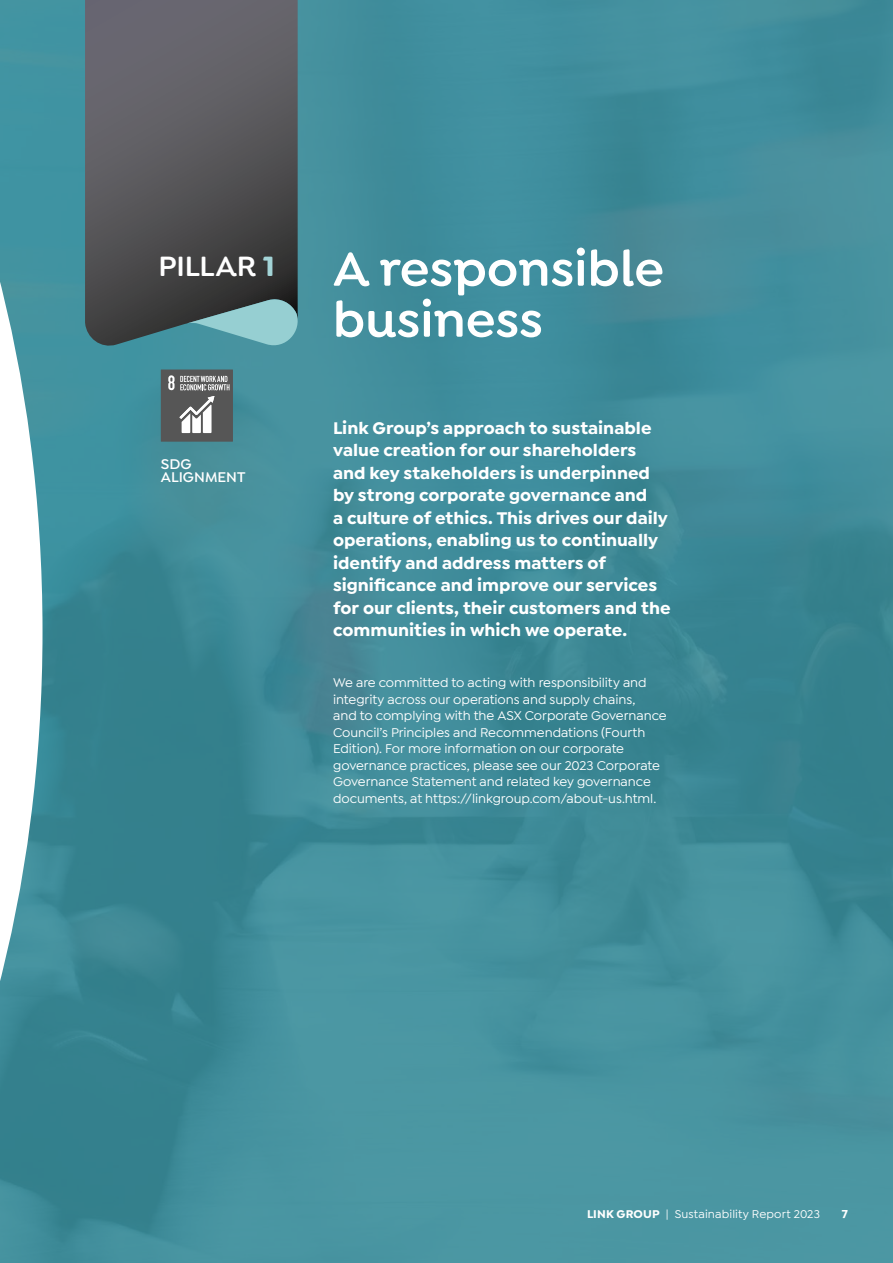
<style>
.page{position:relative;width:893px;height:1263px;background:#fff}
.page>*{position:absolute;margin:0;border:0;box-sizing:border-box;transform-origin:0 0}
.t1{font:600 51px/51px "Isidora Soft";color:#fff}
.t2{font:600 29.7px "Isidora Soft";letter-spacing:-.005em;color:#fff}
.t3{font:700 18px/22.5px "Isidora Sans";color:#fff}
.t4{font:600 15px/13.5px "Isidora Sans";letter-spacing:.005em;color:#fff}
.t5{font:500 13.5px/16.5px "Isidora Sans";letter-spacing:-.005em;color:#fff}
.t6{font:500 12px "Isidora Sans";letter-spacing:.01em;color:#fff}
.t7{font:700 12px "Isidora Sans";color:#fff}
.s1{font-weight:700;color:#a3d4d7}
.s2{font-weight:700}
</style>
<div class="page">
<img style="left:43px;top:0;width:850px;height:1263px">
<svg style="left:0;top:0;width:43px;height:1263px"></svg>
<div style="left:161px;top:369px;width:72px;height:73px;background:#565656"></div>
<svg style="left:168px;top:375px;width:61px;height:15px"></svg>
<svg style="left:179px;top:396px;width:35px;height:37px"></svg>
<svg style="left:85px;top:0;width:213px;height:349px;background:#55565a"></svg>
<svg style="left:187px;top:297px;width:111px;height:49px;background:#69989d"></svg>
<h2 class="t2" style="left:159px;top:249px;width:118px">PILLAR <span class="s1">1</span></h2>
<p class="t4" style="left:161px;top:457px;width:86px">SDG<br>ALIGNMENT</p>
<h1 class="t1" style="left:333px;top:243px;width:333px">A responsible business</h1>
<p class="t3" style="left:333px;top:416px;width:339px">Link Group’s approach to sustainable value creation for our shareholders and key stakeholders is underpinned by strong corporate governance and<br>a culture of ethics. This drives our daily operations, enabling us to continually identify and address matters of significance and improve our services for our clients, their customers and the communities in which we operate.</p>
<p class="t5" style="left:333px;top:675px;width:335px">We are committed to acting with responsibility and integrity across our operations and supply chains,<br>and to complying with the ASX Corporate Governance Council’s Principles and Recommendations (Fourth Edition). For more information on our corporate governance practices, please see our 2023 Corporate Governance Statement and related key governance documents, at https://linkgroup.com/about-us.html.</p>
<p class="t6" style="left:587px;top:1207px;width:234px"><span class="s2">LINK GROUP</span> | Sustainability Report 2023</p>
<p class="t7" style="left:842px;top:1206px;width:8px">7</p>
</div>
